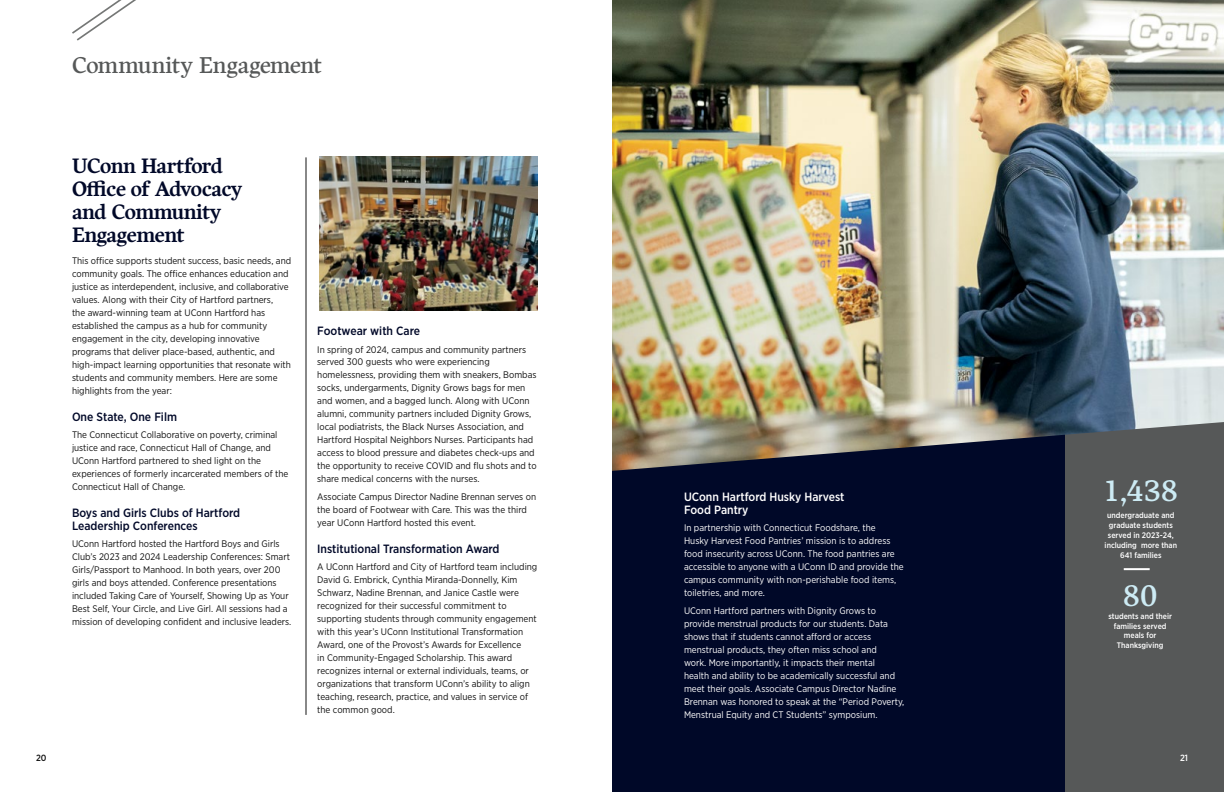
<style>
.page{position:relative;width:1224px;height:792px;background:#fff}
.page>*{position:absolute;margin:0;border:0;box-sizing:border-box;transform-origin:0 0}
.t1{font:30px "Harfang";color:#cdebf4}
.t2{font:23px "Harfang";letter-spacing:-.015em;color:#565858}
.t3{font:700 21px/23px "Harfang";letter-spacing:-.025em;color:#000828}
.t4{font:500 12px/13px "Gotham Narrow";color:#000828}
.t5{font:500 12px/13px "Gotham Narrow";color:#fff}
.t6{font:9.5px/13px "Gotham Narrow";color:#121212}
.t7{font:9.5px/13px "Gotham Narrow";color:#fff}
.t8{font:500 9px "Gotham Narrow";color:#121212}
.t9{font:500 9px "Gotham Narrow";color:#fff}
.t10{font:500 8px/10px "Gotham Narrow";color:#fff;text-align:center}
</style>
<div class="page">
<div style="left:612px;top:420px;width:612px;height:372px;background:#000828"></div>
<hr style="left:306px;top:157px;width:1px;height:558px;background:#121212">
<img style="left:319px;top:156px;width:219px;height:155px">
<div style="left:1066px;top:405px;width:158px;height:387px;background:#565858"></div>
<img style="left:612px;top:0;width:612px;height:471px">
<svg style="left:72px;top:0;width:64px;height:41px"></svg>
<hr style="left:1124px;top:568px;width:26px;height:2px;background:#fff">
<img style="left:614px;top:1px;width:605px;height:432px">
<img style="left:323px;top:156px;width:215px;height:151px">
<h2 class="t2" style="left:72px;top:51px;width:252px">Community Engagement</h2>
<p class="t3" style="left:72px;top:155px;width:172px">UConn Hartford<br>Office of Advocacy and Community<br>Engagement</p>
<p class="t6" style="left:72px;top:254px;width:221px">This office supports student success, basic needs, and community goals. The office enhances education and justice as interdependent, inclusive, and collaborative values. Along with their City of Hartford partners,<br>the award-winning team at UConn Hartford has established the campus as a hub for community engagement in the city, developing innovative programs that deliver place-based, authentic, and high-impact learning opportunities that resonate with students and community members. Here are some highlights from the year:</p>
<h3 class="t4" style="left:72px;top:410px;width:107px">One State, One Film</h3>
<p class="t6" style="left:72px;top:428px;width:218px">The Connecticut Collaborative on poverty, criminal justice and race, Connecticut Hall of Change, and UConn Hartford partnered to shed light on the experiences of formerly incarcerated members of the Connecticut Hall of Change.</p>
<h3 class="t4" style="left:72px;top:506px;width:170px">Boys and Girls Clubs of Hartford<br>Leadership Conferences</h3>
<p class="t6" style="left:72px;top:537px;width:221px">UConn Hartford hosted the Hartford Boys and Girls Club’s 2023 and 2024 Leadership Conferences: Smart Girls/Passport to Manhood. In both years, over 200 girls and boys attended. Conference presentations included Taking Care of Yourself, Showing Up as Your Best Self, Your Circle, and Live Girl. All sessions had a mission of developing confident and inclusive leaders.</p>
<p class="t8" style="left:36px;top:752px;width:12px">20</p>
<h3 class="t4" style="left:317px;top:324px;width:104px">Footwear with Care</h3>
<p class="t6" style="left:317px;top:342px;width:221px">In spring of 2024, campus and community partners served 300 guests who were experiencing homelessness, providing them with sneakers, Bombas socks, undergarments, Dignity Grows bags for men and women, and a bagged lunch. Along with UConn alumni, community partners included Dignity Grows, local podiatrists, the Black Nurses Association, and Hartford Hospital Neighbors Nurses. Participants had access to blood pressure and diabetes check-ups and the opportunity to receive COVID and flu shots and to share medical concerns with the nurses.</p>
<p class="t6" style="left:317px;top:490px;width:220px">Associate Campus Director Nadine Brennan serves on the board of Footwear with Care. This was the third year UConn Hartford hosted this event.</p>
<h3 class="t4" style="left:317px;top:542px;width:184px">Institutional Transformation Award</h3>
<p class="t6" style="left:317px;top:560px;width:222px">A UConn Hartford and City of Hartford team including David G. Embrick, Cynthia Miranda-Donnelly, Kim Schwarz, Nadine Brennan, and Janice Castle were recognized for their successful commitment to supporting students through community engagement with this year’s UConn Institutional Transformation Award, one of the Provost’s Awards for Excellence<br>in Community-Engaged Scholarship. This award recognizes internal or external individuals, teams, or organizations that transform UConn’s ability to align teaching, research, practice, and values in service of the common good.</p>
<p class="t5" style="left:684px;top:490px;width:162px">UConn Hartford Husky Harvest<br>Food Pantry</p>
<p class="t7" style="left:684px;top:521px;width:221px">In partnership with Connecticut Foodshare, the<br>Husky Harvest Food Pantries’ mission is to address food insecurity across UConn. The food pantries are accessible to anyone with a UConn ID and provide the campus community with non-perishable food items, toiletries, and more.</p>
<p class="t7" style="left:684px;top:604px;width:222px">UConn Hartford partners with Dignity Grows to provide menstrual products for our students. Data shows that if students cannot afford or access menstrual products, they often miss school and<br>work. More importantly, it impacts their mental<br>health and ability to be academically successful and meet their goals. Associate Campus Director Nadine Brennan was honored to speak at the “Period Poverty, Menstrual Equity and CT Students” symposium.</p>
<p class="t1" style="left:1103px;top:472px;width:76px">1,438</p>
<p class="t10" style="left:1105px;top:510px;width:74px">undergraduate and graduate students served in 2023-24, including more than<br>641 families</p>
<p class="t1" style="left:1123px;top:578px;width:36px">80</p>
<p class="t10" style="left:1108px;top:612px;width:65px;line-height:9.6px">students and their families served meals for<br>Thanksgiving</p>
<p class="t9" style="left:1180px;top:752px;width:9px">21</p>
</div>
